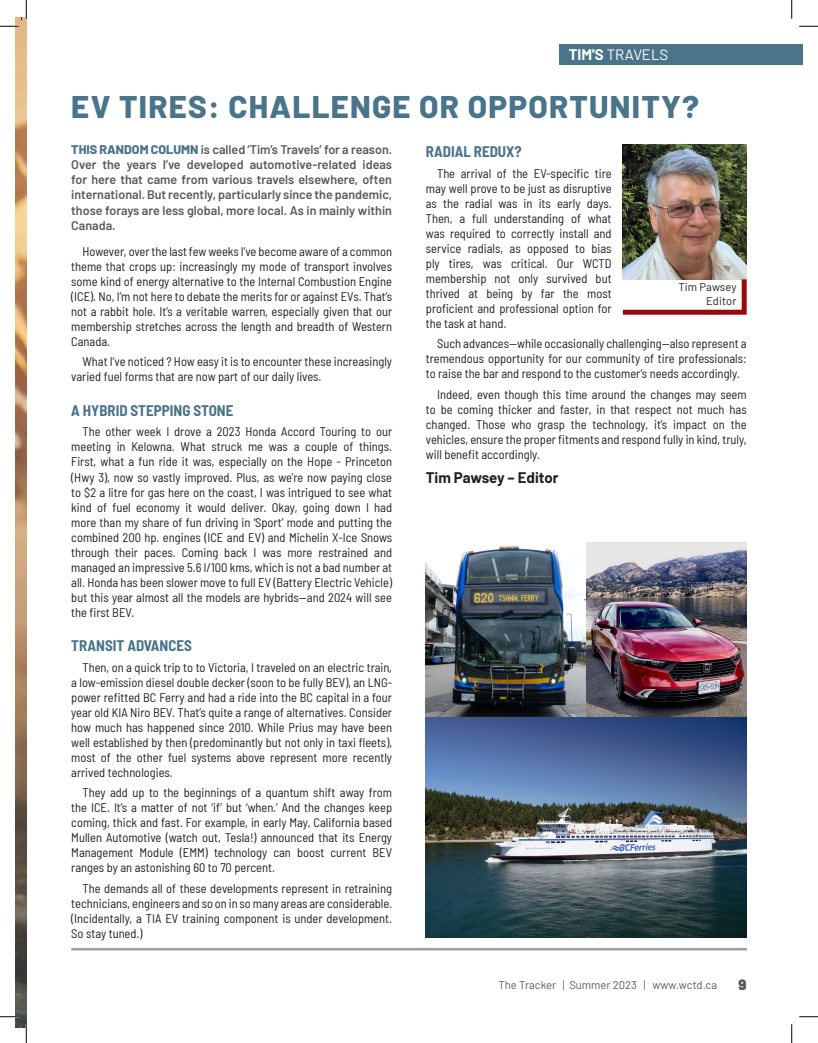
<style>
.page{position:relative;width:818px;height:1043px;background:#fff}
.page>*{position:absolute;margin:0;border:0;box-sizing:border-box;transform-origin:0 0}
.Headline_-_INDUSTRY{font:800 31.25px "Barlow";letter-spacing:.04em;color:#49748a}
.Subheadline_-_Intro{font:700 semi-condensed 15px "Barlow";color:#49748a}
.Article_Author_-_Int{font:700 15px "Barlow";letter-spacing:-.005em;color:#231f20}
.Page_Header_L_Align{font:15px "Barlow";color:#fff}
.t1{font:900 15px "Barlow";color:#58595b}
.Article_Body_Copy{font:semi-condensed 12.5px/15px "Barlow";color:#231f20;text-align:justify}
.Article_Intro_Paragr{font:600 12.5px/15px "Barlow";color:#58595b;text-align:justify}
.t2{font:11.25px "Barlow";color:#58595b}
.Author_Photo_Title{font:11.25px/13.5px "Barlow";letter-spacing:.01em;color:#231f20;text-align:right}
.s1{font-weight:700}
.s2{font-weight:800;color:#49748a}
</style>
<div class="page">
<hr style="left:71px;top:948px;width:676px;height:2px;background:#9ea0a2">
<img style="left:15px;top:29px;width:11px;height:986px">
<img style="left:15px;top:429px;width:11px;height:29px">
<div style="left:559px;top:44px;width:243px;height:21px;background:#49748a"></div>
<img style="left:426px;top:716px;width:320px;height:221px">
<img style="left:426px;top:546px;width:160px;height:170px">
<img style="left:586px;top:542px;width:160px;height:174px">
<img style="left:622px;top:144px;width:124px;height:130px">
<svg style="left:622px;top:274px;width:125px;height:41px"></svg>
<svg style="left:799px;top:25px;width:19px;height:2px"></svg>
<svg style="left:799px;top:1016px;width:19px;height:1px"></svg>
<svg style="left:0;top:0;width:27px;height:29px"></svg>
<svg style="left:0;top:1015px;width:27px;height:27px"></svg>
<svg style="left:791px;top:0;width:1px;height:19px"></svg>
<svg style="left:791px;top:1024px;width:1px;height:18px"></svg>
<p class="Page_Header_L_Align" style="left:568px;top:44px;width:101px"><span class="s1">TIM'S</span> TRAVELS</p>
<p class="Headline_-_INDUSTRY" style="left:71px;top:83px;width:629px">EV TIRES: CHALLENGE OR OPPORTUNITY?</p>
<p class="Article_Intro_Paragr" style="left:71px;top:141px;width:322px"><span class="s2">THIS RANDOM COLUMN</span> is called ‘Tim’s Travels’ for a reason.<br>Over the years I’ve developed automotive-related ideas for here that came from various travels elsewhere, often international. But recently, particularly since the pandemic, those forays are less global, more local. As in mainly within Canada.</p>
<p class="Article_Body_Copy" style="left:71px;top:243px;width:322px;text-indent:11px">However, over the last few weeks I’ve become aware of a common theme that crops up: increasingly my mode of transport involves some kind of energy alternative to the Internal Combustion Engine (ICE). No, I’m not here to debate the merits for or against EVs. That’s not a rabbit hole. It’s a veritable warren, especially given that our membership stretches across the length and breadth of Western Canada.</p>
<p class="Article_Body_Copy" style="left:71px;top:353px;width:322px;text-indent:11px">What I’ve noticed ? How easy it is to encounter these increasingly varied fuel forms that are now part of our daily lives.</p>
<p class="Subheadline_-_Intro" style="left:71px;top:399px;width:163px">A HYBRID STEPPING STONE</p>
<p class="Article_Body_Copy" style="left:71px;top:423px;width:322px;text-indent:11px">The other week I drove a 2023 Honda Accord Touring to our meeting in Kelowna. What struck me was a couple of things.<br>First, what a fun ride it was, especially on the Hope - Princeton (Hwy 3), now so vastly improved. Plus, as we’re now paying close to $2 a litre for gas here on the coast, I was intrigued to see what kind of fuel economy it would deliver. Okay, going down I had more than my share of fun driving in ‘Sport’ mode and putting the combined 200 hp. engines (ICE and EV) and Michelin X-Ice Snows through their paces. Coming back I was more restrained and managed an impressive 5.6 l/100 kms, which is not a bad number at all. Honda has been slower move to full EV (Battery Electric Vehicle) but this year almost all the models are hybrids—and 2024 will see the first BEV.</p>
<p class="Subheadline_-_Intro" style="left:71px;top:634px;width:122px">TRANSIT ADVANCES</p>
<p class="Article_Body_Copy" style="left:71px;top:658px;width:322px;text-indent:11px">Then, on a quick trip to to Victoria, I traveled on an electric train, a low-emission diesel double decker (soon to be fully BEV), an LNG&shy;power refitted BC Ferry and had a ride into the BC capital in a four year old KIA Niro BEV. That’s quite a range of alternatives. Consider how much has happened since 2010. While Prius may have been well established by then (predominantly but not only in taxi fleets), most of the other fuel systems above represent more recently arrived technologies.</p>
<p class="Article_Body_Copy" style="left:71px;top:784px;width:322px;text-indent:11px">They add up to the beginnings of a quantum shift away from the ICE. It’s a matter of not ‘if’ but ‘when.’ And the changes keep coming, thick and fast. For example, in early May, California based Mullen Automotive (watch out, Tesla!) announced that its Energy Management Module (EMM) technology can boost current BEV ranges by an astonishing 60 to 70 percent.</p>
<p class="Article_Body_Copy" style="left:71px;top:880px;width:322px;text-indent:11px">The demands all of these developments represent in retraining technicians, engineers and so on in so many areas are considerable. (Incidentally, a TIA EV training component is under development.<br>So stay tuned.)</p>
<p class="Subheadline_-_Intro" style="left:426px;top:141px;width:97px">RADIAL REDUX?</p>
<p class="Article_Body_Copy" style="left:426px;top:165px;width:187px;text-indent:11px">The arrival of the EV-specific tire may well prove to be just as disruptive as the radial was in its early days.<br>Then, a full understanding of what was required to correctly install and service radials, as opposed to bias ply tires, was critical. Our WCTD membership not only survived but thrived at being by far the most proficient and professional option for the task at hand.</p>
<p class="Article_Body_Copy" style="left:426px;top:335px;width:322px;text-indent:11px">Such advances—while occasionally challenging—also represent a tremendous opportunity for our community of tire professionals: to raise the bar and respond to the customer’s needs accordingly.</p>
<p class="Article_Body_Copy" style="left:426px;top:386px;width:322px;text-indent:11px">Indeed, even though this time around the changes may seem to be coming thicker and faster, in that respect not much has changed. Those who grasp the technology, it’s impact on the vehicles, ensure the proper fitments and respond fully in kind, truly, will benefit accordingly.</p>
<p class="Article_Author_-_Int" style="left:426px;top:466px;width:134px">Tim Pawsey – Editor</p>
<p class="Author_Photo_Title" style="left:678px;top:279px;width:60px">Tim Pawsey<br>Editor</p>
<p class="t2" style="left:498px;top:976px;width:220px">The Tracker | Summer 2023 | www.wctd.ca</p>
<p class="t1" style="left:738px;top:973px;width:10px">9</p>
</div>
